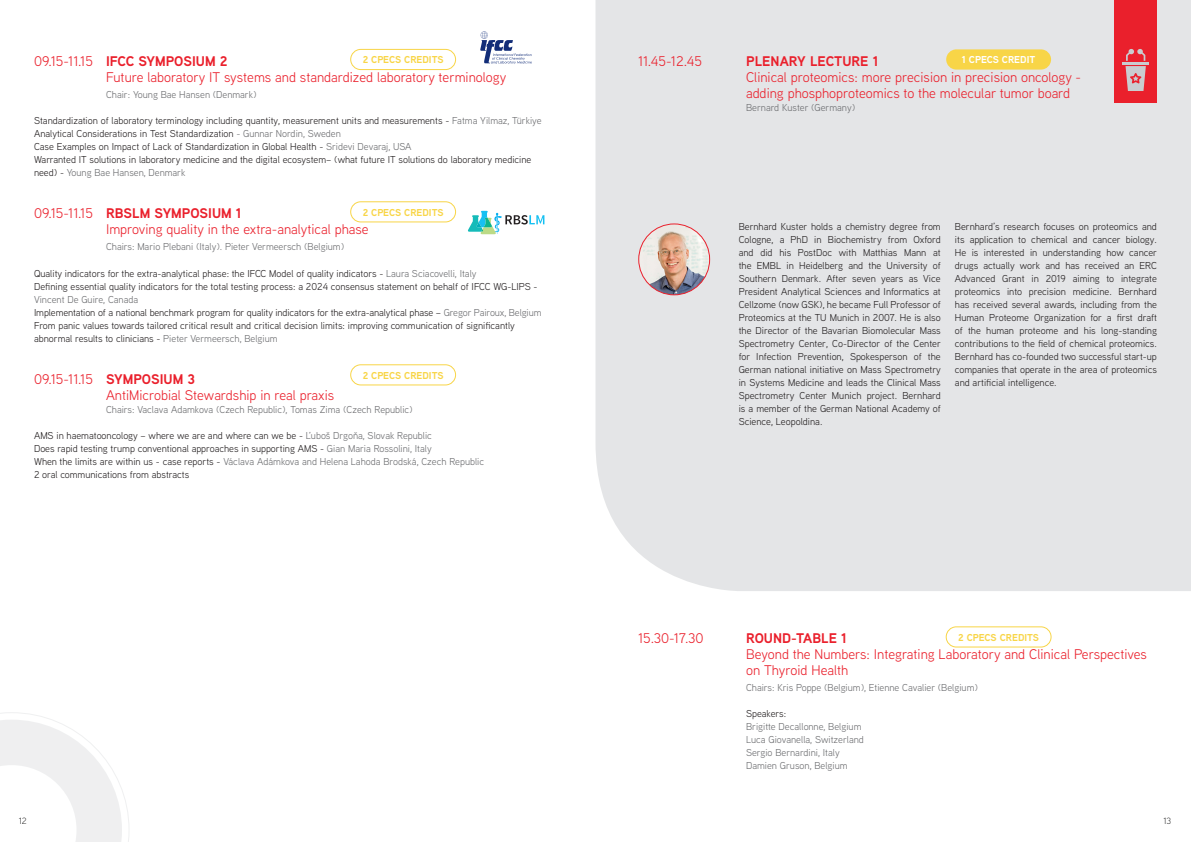
<style>
.page{position:relative;width:1191px;height:842px;background:#fff}
.page>*{position:absolute;margin:0;border:0;box-sizing:border-box;transform-origin:0 0}
.t1{font:14px "Aaux Next";color:#ea202c}
.t2{font:700 14px "Aaux Next";color:#ea202c}
.t3{font:10px/13px "Aaux Next";color:#231f20}
.t4{font:10px "Aaux Next";color:#6c6d70}
.t5{font:700 10px "Aaux Next";color:#f8d547}
.t6{font:700 10px "Aaux Next";color:#fff}
.t7{font:300 9px "Aaux Next";color:#000}
.s1{font-weight:400}
.s2{color:#6c6d70}
.s3{font-weight:700}
.s4{color:#231f20}
</style>
<div class="page">
<div style="left:595px;top:0;width:596px;height:591px;background:#e4e5e7"></div>
<img style="left:639px;top:224px;width:70px;height:71px;border-radius:35px">
<div style="left:638px;top:223px;width:72px;height:72px;border:1px solid #ea202c;border-radius:50%"></div>
<div style="left:1114px;top:0;width:43px;height:103px;background:#ea202c"></div>
<hr style="left:1122px;top:62px;width:26px;height:2px;background:#cacccf">
<svg style="left:1125px;top:49px;width:20px;height:42px"></svg>
<svg style="left:0;top:712px;width:129px;height:130px"></svg>
<svg style="left:468px;top:211px;width:76px;height:23px"></svg>
<svg style="left:480px;top:31px;width:52px;height:33px"></svg>
<div style="left:945px;top:626px;width:106px;height:21px;border:1px solid #f8d547;border-radius:10px"></div>
<div style="left:350px;top:49px;width:106px;height:21px;border:1px solid #f8d547;border-radius:10px"></div>
<div style="left:350px;top:201px;width:106px;height:21px;border:1px solid #f8d547;border-radius:10px"></div>
<div style="left:350px;top:364px;width:106px;height:21px;border:1px solid #f8d547;border-radius:10px"></div>
<div style="left:946px;top:49px;width:105px;height:21px;background:#f8d547;border-radius:10px"></div>
<p class="t5" style="left:363px;top:53px;width:82px">2 CPECS CREDITS</p>
<p class="t2" style="left:34px;top:52px;width:195px"><span class="s1">09.15-11.15</span> IFCC SYMPOSIUM 2</p>
<p class="t1" style="left:106px;top:68px;width:402px">Future laboratory IT systems and standardized laboratory terminology</p>
<p class="t4" style="left:106px;top:88px;width:152px">Chair: Young Bae Hansen (Denmark)</p>
<p class="t3" style="left:34px;top:114px;width:509px">Standardization of laboratory terminology including quantity, measurement units and measurements - <span class="s2">Fatma Yilmaz, Türkiye</span></p>
<p class="t3" style="left:34px;top:127px;width:308px">Analytical Considerations in Test Standardization <span class="s2">- Gunnar Nordin, Sweden</span></p>
<p class="t3" style="left:34px;top:140px;width:379px">Case Examples on Impact of Lack of Standardization in Global Health - <span class="s2">Sridevi Devaraj, USA</span></p>
<p class="t3" style="left:34px;top:153px;width:499px">Warranted IT solutions in laboratory medicine and the digital ecosystem– (what future IT solutions do laboratory medicine need) - <span class="s2">Young Bae Hansen, Denmark</span></p>
<p class="t2" style="left:34px;top:204px;width:209px"><span class="s1">09.15-11.15</span> RBSLM SYMPOSIUM 1</p>
<p class="t1" style="left:106px;top:220px;width:264px">Improving quality in the extra-analytical phase</p>
<p class="t4" style="left:106px;top:240px;width:240px">Chairs: Mario Plebani (Italy). Pieter Vermeersch (Belgium)</p>
<p class="t3" style="left:34px;top:266px;width:444px">Quality indicators for the extra-analytical phase: the IFCC Model of quality indicators - <span class="s2">Laura Sciacovelli, Italy</span></p>
<p class="t3" style="left:34px;top:279px;width:505px">Defining essential quality indicators for the total testing process: a 2024 consensus statement on behalf of IFCC WG-LIPS -<br><span class="s2">Vincent De Guire, Canada</span></p>
<p class="t3" style="left:34px;top:305px;width:509px">Implementation of a national benchmark program for quality indicators for the extra-analytical phase – <span class="s2">Gregor Pairoux, Belgium</span></p>
<p class="t3" style="left:34px;top:318px;width:482px">From panic values towards tailored critical result and critical decision limits: improving communication of significantly abnormal results to clinicians - <span class="s2">Pieter Vermeersch, Belgium</span></p>
<p class="t1" style="left:34px;top:369px;width:163px">09.15-11.15 <span class="s3">SYMPOSIUM 3</span></p>
<p class="t1" style="left:106px;top:385px;width:230px">AntiMicrobial Stewardship in real praxis</p>
<p class="t4" style="left:106px;top:402px;width:308px">Chairs: Vaclava Adamkova (Czech Republic), Tomas Zima (Czech Republic)</p>
<p class="t3" style="left:34px;top:428px;width:399px">AMS in haematooncology – where we are and where can we be - <span class="s2">Ľuboš Drgoňa, Slovak Republic</span></p>
<p class="t3" style="left:34px;top:441px;width:399px">Does rapid testing trump conventional approaches in supporting AMS - <span class="s2">Gian Maria Rossolini, Italy</span></p>
<p class="t4" style="left:34px;top:454px;width:451px"><span class="s4">When the limits are within us - case reports -</span> Václava Adámkova and Helena Lahoda Brodská, Czech Republic</p>
<p class="t3" style="left:34px;top:467px;width:157px">2 oral communications from abstracts</p>
<p class="t5" style="left:363px;top:205px;width:82px">2 CPECS CREDITS</p>
<p class="t5" style="left:363px;top:368px;width:82px">2 CPECS CREDITS</p>
<p class="t6" style="left:962px;top:53px;width:75px">1 CPECS CREDIT</p>
<p class="t1" style="left:638px;top:52px;width:65px">11.45-12.45</p>
<p class="t2" style="left:746px;top:52px;width:134px">PLENARY LECTURE 1</p>
<p class="t1" style="left:746px;top:68px;width:336px">Clinical proteomics: more precision in precision oncology -</p>
<p class="t1" style="left:746px;top:84px;width:326px">adding phosphoproteomics to the molecular tumor board</p>
<p class="t4" style="left:746px;top:101px;width:111px">Bernard Kuster (Germany)</p>
<p class="t3" style="left:738px;top:219px;width:204px;text-align:justify">Bernhard Kuster holds a chemistry degree from Cologne, a PhD in Biochemistry from Oxford and did his PostDoc with Matthias Mann at the EMBL in Heidelberg and the University of Southern Denmark. After seven years as Vice President Analytical Sciences and Informatics at Cellzome (now GSK), he became Full Professor of Proteomics at the TU Munich in 2007. He is also the Director of the Bavarian Biomolecular Mass Spectrometry Center, Co-Director of the Center for Infection Prevention, Spokesperson of the German national initiative on Mass Spectrometry in Systems Medicine and leads the Clinical Mass Spectrometry Center Munich project. Bernhard is a member of the German National Academy of Science, Leopoldina.</p>
<p class="t3" style="left:955px;top:219px;width:204px;text-align:justify">Bernhard’s research focuses on proteomics and its application to chemical and cancer biology.<br>He is interested in understanding how cancer drugs actually work and has received an ERC Advanced Grant in 2019 aiming to integrate proteomics into precision medicine. Bernhard has received several awards, including from the Human Proteome Organization for a first draft of the human proteome and his long-standing contributions to the field of chemical proteomics.<br>Bernhard has co-founded two successful start-up companies that operate in the area of proteomics and artificial intelligence.</p>
<p class="t1" style="left:638px;top:629px;width:67px">15.30-17.30</p>
<p class="t2" style="left:746px;top:629px;width:102px">ROUND-TABLE 1</p>
<p class="t1" style="left:746px;top:645px;width:402px">Beyond the Numbers: Integrating Laboratory and Clinical Perspectives</p>
<p class="t1" style="left:746px;top:661px;width:104px">on Thyroid Health</p>
<p class="t4" style="left:746px;top:681px;width:233px">Chairs: Kris Poppe (Belgium), Etienne Cavalier (Belgium)</p>
<p class="t3" style="left:746px;top:707px;width:42px">Speakers:</p>
<p class="t4" style="left:746px;top:720px;width:117px">Brigitte Decallonne, Belgium</p>
<p class="t4" style="left:746px;top:733px;width:119px">Luca Giovanella, Switzerland</p>
<p class="t4" style="left:746px;top:746px;width:95px">Sergio Bernardini, Italy</p>
<p class="t4" style="left:746px;top:759px;width:103px">Damien Gruson, Belgium</p>
<p class="t5" style="left:958px;top:630px;width:82px">2 CPECS CREDITS</p>
<p class="t7" style="left:19px;top:815px;width:10px">12</p>
<p class="t7" style="left:1163px;top:815px;width:9px">13</p>
</div>
